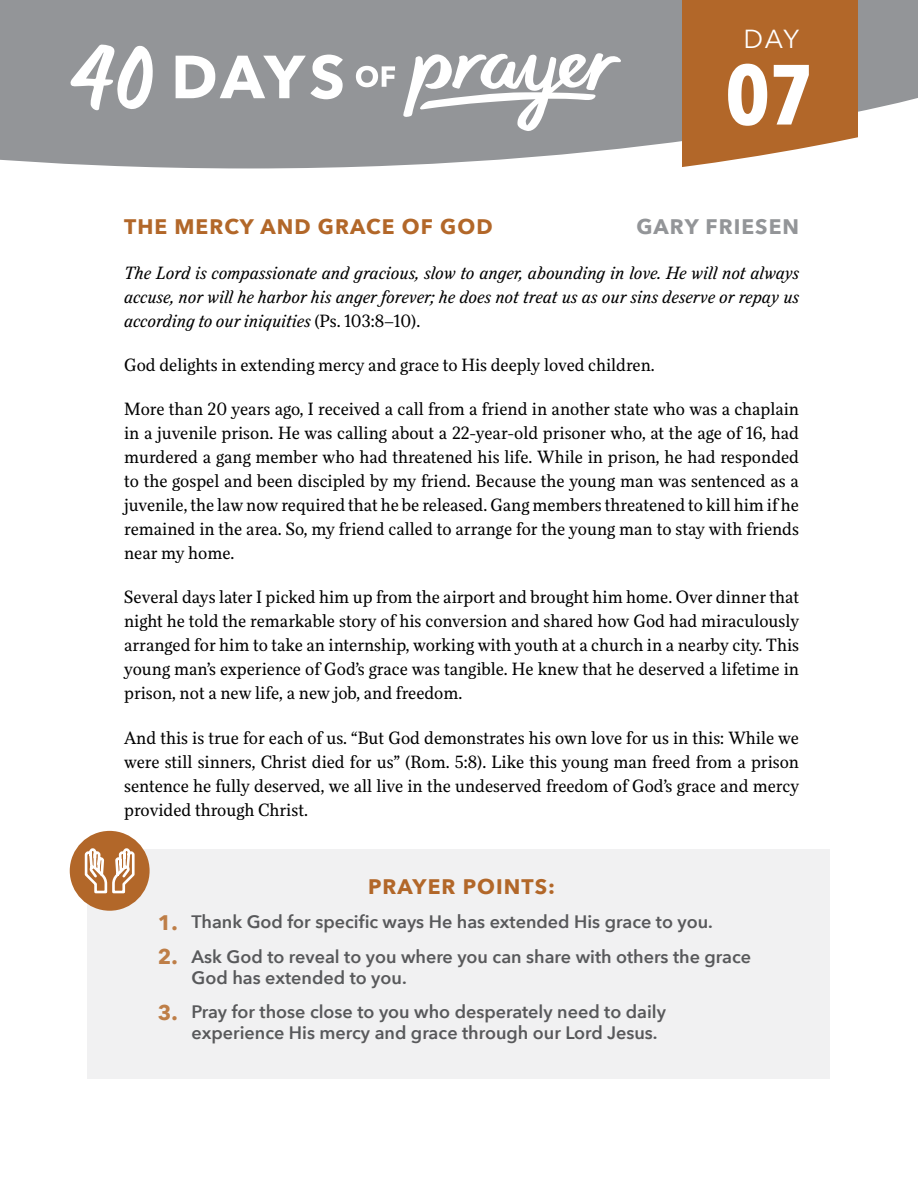
<style>
.page{position:relative;width:918px;height:1188px;background:#fff}
.page>*{position:absolute;margin:0;border:0;box-sizing:border-box;transform-origin:0 0}
.t1{font:700 84.3px "Avenir Next Condensed";color:#fff}
.t2{font:26.1px "Avenir Next";color:#fff}
.t3{font:700 21px "Avenir Next";letter-spacing:.05em;color:#b26729}
.t4{font:700 21px "Avenir Next";letter-spacing:.05em;color:#939598}
.t5{font:18px/24px "Felice";color:#000;text-align:justify}
.t6{font:600 18px/21px "Avenir Next";color:#58595b}
.t7{font:italic 18px/24px "Felice";color:#000;text-align:justify}
.s1{font-style:normal}
.s2{font-weight:700;font-size:21px;color:#be7e47}
</style>
<div class="page">
<div style="left:88px;top:849px;width:742px;height:229px;background:#f1f1f2"></div>
<svg style="left:0;top:0;width:918px;height:168px;background:#9c9ea0"></svg>
<svg style="left:682px;top:0;width:175px;height:168px;background:#b8733a"></svg>
<svg style="left:176px;top:55px;width:167px;height:44px"></svg>
<svg style="left:356px;top:66px;width:39px;height:21px"></svg>
<svg style="left:403px;top:53px;width:218px;height:79px"></svg>
<svg style="left:70px;top:45px;width:89px;height:65px"></svg>
<div style="left:70px;top:831px;width:80px;height:80px;background:#b26729;border-radius:50%"></div>
<svg style="left:83px;top:830px;width:53px;height:64px"></svg>
<h2 class="t2" style="left:744px;top:17px;width:57px">DAY</h2>
<h1 class="t1" style="left:726px;top:43px;width:90px">07</h1>
<p class="t3" style="left:124px;top:209px;width:370px">THE MERCY AND GRACE OF GOD</p>
<p class="t4" style="left:636px;top:209px;width:164px">GARY FRIESEN</p>
<p class="t7" style="left:124px;top:260px;width:677px">The Lord is compassionate and gracious, slow to anger, abounding in love. He will not always accuse, nor will he harbor his anger forever; he does not treat us as our sins deserve or repay us according to our iniquities <span class="s1">(Ps. 103:8–10).</span></p>
<p class="t5" style="left:124px;top:353px;width:532px">God delights in extending mercy and grace to His deeply loved children.</p>
<p class="t5" style="left:124px;top:397px;width:677px">More than 20 years ago, I received a call from a friend in another state who was a chaplain in a juvenile prison. He was calling about a 22-year-old prisoner who, at the age of 16, had murdered a gang member who had threatened his life. While in prison, he had responded to the gospel and been discipled by my friend. Because the young man was sentenced as a juvenile, the law now required that he be released. Gang members threatened to kill him if he remained in the area. So, my friend called to arrange for the young man to stay with friends near my home.</p>
<p class="t5" style="left:124px;top:585px;width:677px">Several days later I picked him up from the airport and brought him home. Over dinner that night he told the remarkable story of his conversion and shared how God had miraculously arranged for him to take an internship, working with youth at a church in a nearby city. This young man’s experience of God’s grace was tangible. He knew that he deserved a lifetime in prison, not a new life, a new job, and freedom.</p>
<p class="t5" style="left:124px;top:725px;width:677px">And this is true for each of us. “But God demonstrates his own love for us in this: While we were still sinners, Christ died for us” (Rom. 5:8). Like this young man freed from a prison sentence he fully deserved, we all live in the undeserved freedom of God’s grace and mercy provided through Christ.</p>
<p class="t3" style="left:368px;top:868px;width:189px">PRAYER POINTS:</p>
<p class="t6" style="left:158px;top:911px;width:557px"><span class="s2">1.</span> Thank God for specific ways He has extended His grace to you.</p>
<p class="t6" style="left:192px;top:946px;width:561px;text-indent:-34px"><span class="s2">2.</span> Ask God to reveal to you where you can share with others the grace<br>God has extended to you.</p>
<p class="t6" style="left:192px;top:1001px;width:476px;text-indent:-34px"><span class="s2">3.</span> Pray for those close to you who desperately need to daily experience His mercy and grace through our Lord Jesus.</p>
</div>
